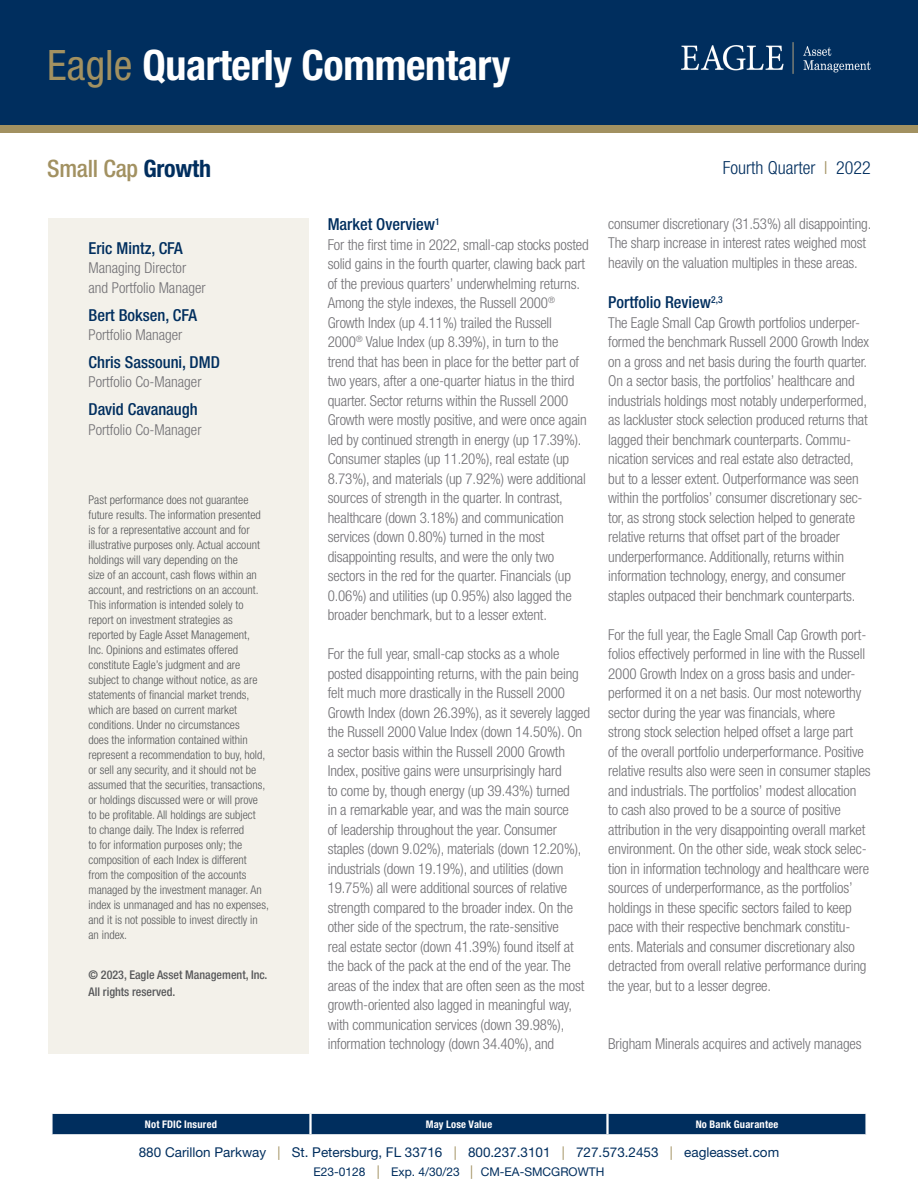
<style>
.page{position:relative;width:918px;height:1188px;background:#fff}
.page>*{position:absolute;margin:0;border:0;box-sizing:border-box;transform-origin:0 0}
.t1{font:700 condensed 42px "Helvetica Neue LT Std";letter-spacing:-.01em;color:#fff}
.t2{font:500 condensed 24px "Helvetica Neue LT Std";letter-spacing:-.01em;color:#a29161}
.t3{font:300 condensed 18px "Helvetica Neue LT Std";color:#002e5e}
.Subhed{font:500 condensed 16.5px "Helvetica Neue LT Std";color:#002e5e}
.New_body_copy{font:300 condensed 15px/19.5px "Helvetica Neue LT Std";letter-spacing:-.01em;color:#717074}
.Subhed-2{font:300 condensed 15px/19.5px "Helvetica Neue LT Std";letter-spacing:-.01em;color:#717074}
.t4{font:13.5px "Helvetica Neue LT Std";color:#002e5e}
.t5{font:300 condensed 12px/15px "Helvetica Neue LT Std";color:#57585a}
.t6{font:500 condensed 12px/16.5px "Helvetica Neue LT Std";color:#57585a}
.t7{font:12px "Helvetica Neue LT Std";color:#002e5e}
.Not_May_No{font:700 condensed 10.5px "Helvetica Neue LT Std";letter-spacing:.02em;color:#fff}
.s1{font-weight:400;color:#a29161}
.s2{font-weight:700;color:#002e5e}
.s3{color:#a29161}
.s4{font-size:13.5px;color:#a29161}
</style>
<div class="page">
<div style="left:1px;top:1px;width:917px;height:128px;background:#002e5e"></div>
<div style="left:0;top:125px;width:918px;height:7px;background:#a29161"></div>
<img style="left:681px;top:43px;width:190px;height:31px">
<div style="left:48px;top:218px;width:261px;height:836px;background:#f3f1ea"></div>
<div style="left:53px;top:1114px;width:812px;height:20px;background:#002e5e"></div>
<hr style="left:309px;top:1114px;width:3px;height:20px;background:#fff">
<hr style="left:606px;top:1114px;width:3px;height:20px;background:#fff">
<h1 class="t1" style="left:47px;top:40px;width:465px"><span class="s1">Eagle</span> Quarterly Commentary</h1>
<h2 class="t2" style="left:47px;top:154px;width:165px">Small Cap <span class="s2">Growth</span></h2>
<p class="Subhed" style="left:88px;top:238px;width:96px">Eric Mintz, CFA</p>
<p class="New_body_copy" style="left:88px;top:258px;width:119px">Managing Director and Portfolio Manager</p>
<p class="Subhed" style="left:88px;top:305px;width:110px">Bert Boksen, CFA</p>
<p class="New_body_copy" style="left:88px;top:325px;width:95px">Portfolio Manager</p>
<p class="Subhed" style="left:88px;top:352px;width:133px">Chris Sassouni, DMD</p>
<p class="New_body_copy" style="left:88px;top:372px;width:115px">Portfolio Co-Manager</p>
<p class="Subhed" style="left:88px;top:399px;width:111px">David Cavanaugh</p>
<p class="New_body_copy" style="left:88px;top:419px;width:115px">Portfolio Co-Manager</p>
<p class="t5" style="left:88px;top:492px;width:182px">Past performance does not guarantee future results. The information presented is for a representative account and for illustrative purposes only. Actual account holdings will vary depending on the<br>size of an account, cash flows within an account, and restrictions on an account.<br>This information is intended solely to report on investment strategies as reported by Eagle Asset Management,<br>Inc. Opinions and estimates offered constitute Eagle’s judgment and are subject to change without notice, as are statements of financial market trends, which are based on current market conditions. Under no circumstances<br>does the information contained within represent a recommendation to buy, hold, or sell any security, and it should not be assumed that the securities, transactions, or holdings discussed were or will prove to be profitable. All holdings are subject<br>to change daily. The Index is referred<br>to for information purposes only; the composition of each Index is different from the composition of the accounts managed by the investment manager. An index is unmanaged and has no expenses, and it is not possible to invest directly in an index.</p>
<p class="t6" style="left:88px;top:966px;width:180px">© 2023, Eagle Asset Management, Inc.<br>All rights reserved.</p>
<p class="Subhed" style="left:328px;top:214px;width:114px">Market Overview<sup>1</sup></p>
<p class="New_body_copy" style="left:328px;top:234px;width:263px">For the first time in 2022, small-cap stocks posted solid gains in the fourth quarter, clawing back part of the previous quarters’ underwhelming returns.<br>Among the style indexes, the Russell 2000<sup>® </sup>Growth Index (up 4.11%) trailed the Russell 2000<sup>®</sup> Value Index (up 8.39%), in turn to the trend that has been in place for the better part of two years, after a one-quarter hiatus in the third quarter. Sector returns within the Russell 2000<br>Growth were mostly positive, and were once again led by continued strength in energy (up 17.39%).<br>Consumer staples (up 11.20%), real estate (up 8.73%), and materials (up 7.92%) were additional sources of strength in the quarter. In contrast, healthcare (down 3.18%) and communication services (down 0.80%) turned in the most disappointing results, and were the only two sectors in the red for the quarter. Financials (up 0.06%) and utilities (up 0.95%) also lagged the broader benchmark, but to a lesser extent.</p>
<p class="New_body_copy" style="left:328px;top:644px;width:264px">For the full year, small-cap stocks as a whole posted disappointing returns, with the pain being felt much more drastically in the Russell 2000<br>Growth Index (down 26.39%), as it severely lagged the Russell 2000 Value Index (down 14.50%). On a sector basis within the Russell 2000 Growth Index, positive gains were unsurprisingly hard<br>to come by, though energy (up 39.43%) turned<br>in a remarkable year, and was the main source<br>of leadership throughout the year. Consumer staples (down 9.02%), materials (down 12.20%), industrials (down 19.19%), and utilities (down 19.75%) all were additional sources of relative strength compared to the broader index. On the other side of the spectrum, the rate-sensitive<br>real estate sector (down 41.39%) found itself at the back of the pack at the end of the year. The areas of the index that are often seen as the most growth-oriented also lagged in meaningful way, with communication services (down 39.98%), information technology (down 34.40%), and</p>
<p class="t3" style="left:723px;top:157px;width:149px">Fourth Quarter <span class="s3">l</span> 2022</p>
<p class="New_body_copy" style="left:608px;top:214px;width:265px">consumer discretionary (31.53%) all disappointing.<br>The sharp increase in interest rates weighed most heavily on the valuation multiples in these areas.</p>
<p class="Subhed" style="left:608px;top:293px;width:116px">Portfolio Review<sup>2,3</sup></p>
<p class="Subhed-2" style="left:608px;top:313px;width:262px">The Eagle Small Cap Growth portfolios underper&shy;formed the benchmark Russell 2000 Growth Index on a gross and net basis during the fourth quarter.<br>On a sector basis, the portfolios’ healthcare and industrials holdings most notably underperformed, as lackluster stock selection produced returns that lagged their benchmark counterparts. Commu&shy;nication services and real estate also detracted, but to a lesser extent. Outperformance was seen within the portfolios’ consumer discretionary sec&shy;tor, as strong stock selection helped to generate relative returns that offset part of the broader underperformance. Additionally, returns within information technology, energy, and consumer staples outpaced their benchmark counterparts.</p>
<p class="Subhed-2" style="left:608px;top:625px;width:264px">For the full year, the Eagle Small Cap Growth port&shy;folios effectively performed in line with the Russell 2000 Growth Index on a gross basis and under&shy;performed it on a net basis. Our most noteworthy sector during the year was financials, where strong stock selection helped offset a large part<br>of the overall portfolio underperformance. Positive relative results also were seen in consumer staples and industrials. The portfolios’ modest allocation<br>to cash also proved to be a source of positive attribution in the very disappointing overall market environment. On the other side, weak stock selec&shy;tion in information technology and healthcare were sources of underperformance, as the portfolios’ holdings in these specific sectors failed to keep pace with their respective benchmark constitu&shy;ents. Materials and consumer discretionary also detracted from overall relative performance during the year, but to a lesser degree.</p>
<p class="Subhed-2" style="left:608px;top:1034px;width:255px">Brigham Minerals acquires and actively manages</p>
<p class="Not_May_No" style="left:145px;top:1118px;width:74px">Not FDIC Insured</p>
<p class="Not_May_No" style="left:426px;top:1118px;width:68px">May Lose Value</p>
<p class="Not_May_No" style="left:696px;top:1118px;width:84px">No Bank Guarantee</p>
<p class="t7" style="left:314px;top:1164px;width:292px">E23-0128 <span class="s4">|</span> Exp. 4/30/23 <span class="s4">|</span> CM-EA-SMCGROWTH</p>
<p class="t4" style="left:139px;top:1144px;width:642px">880 Carillon Parkway <span class="s3">|</span> St. Petersburg, FL 33716 <span class="s3">|</span> 800.237.3101 <span class="s3">|</span> 727.573.2453 <span class="s3">|</span> eagleasset.com</p>
</div>
